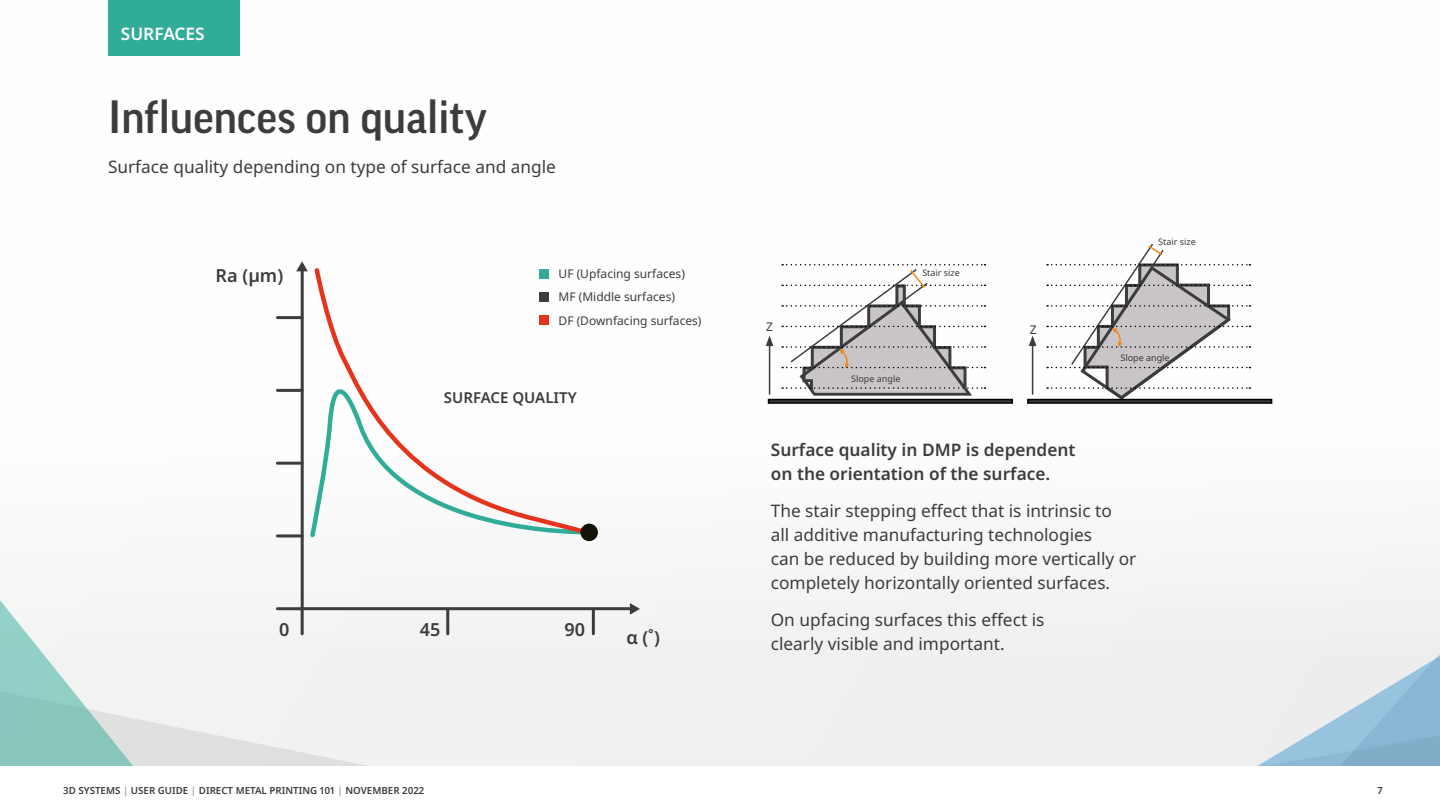
<style>
.page{position:relative;width:1440px;height:810px;background:#fff}
.page>*{position:absolute;margin:0;border:0;box-sizing:border-box;transform-origin:0 0}
.t1{font:500 45px "Good Pro";color:#3c3c3b}
.t2{font:600 18px "Noto Sans";color:#3c3c3b}
.t3{font:17.25px/24px "Noto Sans";color:#3c3c3b}
.t4{font:600 17.25px/24px "Noto Sans";color:#3c3c3b}
.t5{font:600 17.25px "Noto Sans";color:#fff}
.t6{font:600 15px "Noto Sans";color:#3c3c3b}
.t7{font:12px/23.5px "Noto Sans";color:#3c3c3b}
.t8{font:600 9.75px "Noto Sans";color:#3c3c3b}
.t9{font:9px "Noto Sans";color:#3c3c3b}
.s1{color:#9d9d9c}
</style>
<div class="page">
<div style="left:0;top:0;width:1440px;height:766px;background:linear-gradient(to right,#fdfdfd,#fcfcfc)"></div>
<div style="left:1018px;top:469px;width:422px;height:297px;background:#f4f4f4"></div>
<svg style="left:1181px;top:519px;width:259px;height:247px;fill:#efefef"></svg>
<div style="left:109px;top:0;width:131px;height:55px;background:#31ac99"></div>
<svg style="left:299px;top:267px;width:335px;height:345px"></svg>
<svg style="left:630px;top:603px;width:10px;height:12px"></svg>
<svg style="left:296px;top:261px;width:12px;height:10px"></svg>
<hr style="left:592px;top:609px;width:3px;height:25px;background:#3c3c3b">
<hr style="left:277px;top:316px;width:25px;height:3px;background:#3c3c3b">
<svg style="left:0;top:377px;width:590px;height:389px"></svg>
<svg style="left:312px;top:266px;width:279px;height:272px"></svg>
<div style="left:580px;top:524px;width:18px;height:17px;background:#121309;border-radius:50%"></div>
<div style="left:539px;top:269px;width:9px;height:10px;background:#31ac99"></div>
<div style="left:539px;top:292px;width:9px;height:10px;background:#3c3c3b"></div>
<div style="left:539px;top:316px;width:9px;height:9px;background:#e6331c"></div>
<div style="left:768px;top:399px;width:245px;height:5px;border:2px solid #000"></div>
<div style="left:1027px;top:399px;width:245px;height:5px;border:2px solid #000"></div>
<hr style="left:769px;top:344px;width:1px;height:50px;background:#3c3c3b">
<svg style="left:766px;top:336px;width:7px;height:10px"></svg>
<hr style="left:1032px;top:344px;width:1px;height:50px;background:#3c3c3b">
<svg style="left:1029px;top:336px;width:7px;height:10px"></svg>
<svg style="left:1047px;top:242px;width:203px;height:159px"></svg>
<svg style="left:782px;top:264px;width:203px;height:134px"></svg>
<p class="t5" style="left:121px;top:22px;width:85px">SURFACES</p>
<h1 class="t1" style="left:108px;top:91px;width:381px">Influences on quality</h1>
<p class="t3" style="left:108px;top:154px;width:449px">Surface quality depending on type of surface and angle</p>
<p class="t2" style="left:216px;top:263px;width:69px">Ra (μm)</p>
<p class="t7" style="left:558px;top:262px;width:144px">UF (Upfacing surfaces)<br>MF (Middle surfaces)<br>DF (Downfacing surfaces)</p>
<p class="t6" style="left:444px;top:387px;width:134px">SURFACE QUALITY</p>
<p class="t2" style="left:279px;top:617px;width:12px">0</p>
<p class="t2" style="left:420px;top:617px;width:22px">45</p>
<p class="t2" style="left:564px;top:617px;width:22px">90</p>
<p class="t2" style="left:626px;top:625px;width:35px">α (˚)</p>
<p class="t9" style="left:922px;top:266px;width:39px">Stair size</p>
<p class="t7" style="left:766px;top:315px;width:8px">Z</p>
<p class="t7" style="left:1030px;top:318px;width:8px">Z</p>
<p class="t9" style="left:851px;top:372px;width:51px">Slope angle</p>
<p class="t9" style="left:1158px;top:235px;width:39px">Stair size</p>
<p class="t9" style="left:1120px;top:351px;width:51px">Slope angle</p>
<p class="t4" style="left:771px;top:438px;width:306px">Surface quality in DMP is dependent on the orientation of the surface.</p>
<p class="t3" style="left:771px;top:498px;width:367px">The stair stepping effect that is intrinsic to<br>all additive manufacturing technologies<br>can be reduced by building more vertically or completely horizontally oriented surfaces.</p>
<p class="t3" style="left:771px;top:607px;width:275px">On upfacing surfaces this effect is clearly visible and important.</p>
<p class="t8" style="left:63px;top:783px;width:363px">3D SYSTEMS <span class="s1">|</span> USER GUIDE <span class="s1">|</span> DIRECT METAL PRINTING 101 <span class="s1">|</span> NOVEMBER 2022</p>
<p class="t8" style="left:1377px;top:783px;width:7px">7</p>
</div>
